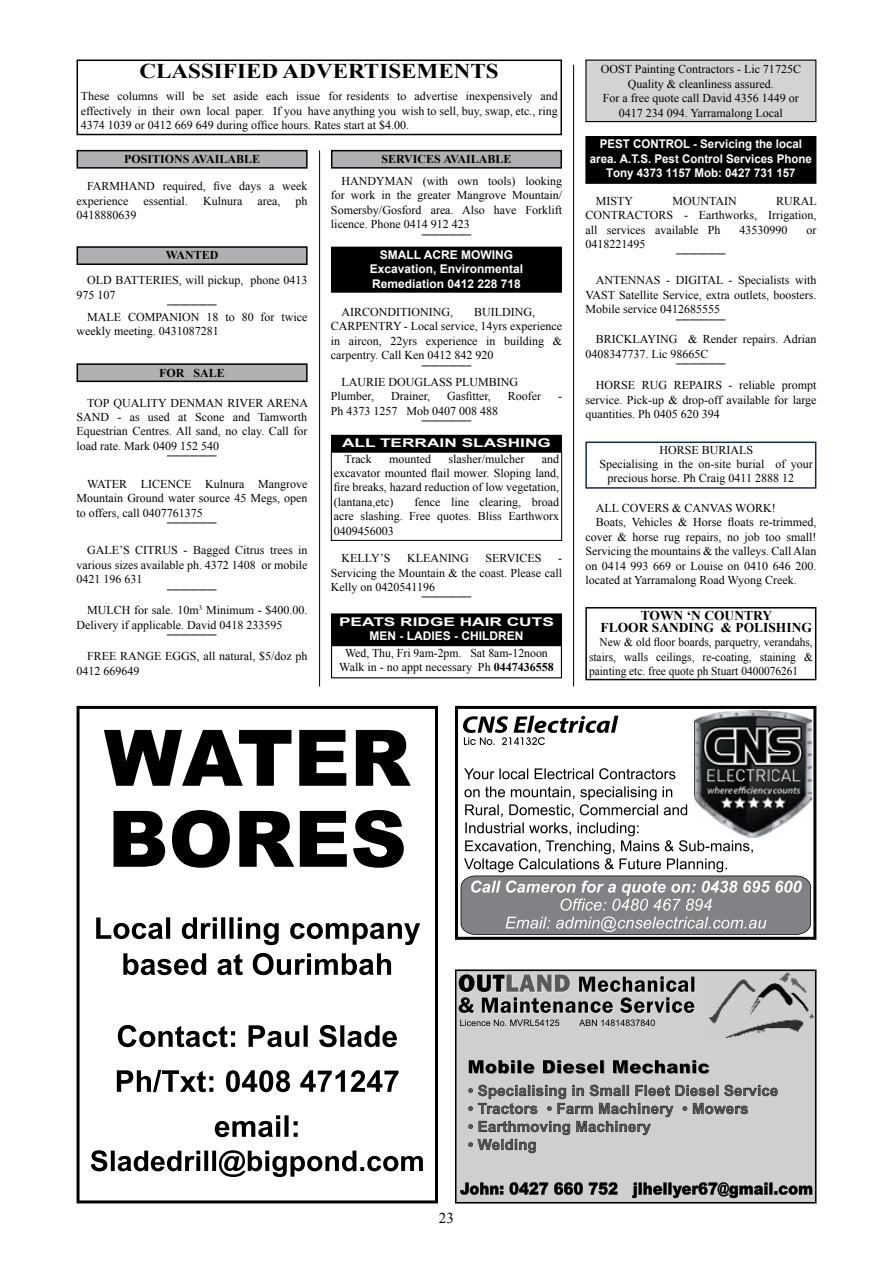
<style>
.page{position:relative;width:893px;height:1263px;background:#fff}
.page>*{position:absolute;margin:0;border:0;box-sizing:border-box;transform-origin:0 0}
.t1{font:700 21px "Times New Roman";color:#000;scale:1.1 1}
.t2{font:15px "Times New Roman";color:#000}
.t3{font:700 13.5px/12px "Times New Roman";color:#000;text-align:center}
.t4{font:12px/14.4px "Times New Roman";color:#000;text-align:justify}
.t5{font:12px/14.4px "Times New Roman";color:#000;text-align:justify;scale:.95 1}
.t6{font:700 12px/14.4px "Arial";color:#fff;text-align:center;scale:.96 1}
.t7{font:700 12px/14.4px "Arial";color:#fff;text-align:center}
.t8{font:700 12px/14.4px "Arial";color:#fff;text-align:center;scale:1.44 1}
.t9{font:700 12px "Times New Roman";color:#000}
.t10{font:800 4.5px "Rockwell";color:#000}
.s1{font-weight:700}
</style>
<div class="page">
<div style="left:332px;top:614px;width:229px;height:31px;background:#000"></div>
<div style="left:331px;top:613px;width:231px;height:33px;border:2px solid #000"></div>
<div style="left:586px;top:137px;width:230px;height:46px;background:#000"></div>
<div style="left:585px;top:136px;width:231px;height:48px;border:2px solid #000"></div>
<div style="left:332px;top:151px;width:229px;height:17px;background:#aeb0b2"></div>
<div style="left:331px;top:150px;width:231px;height:19px;border:2px solid #000"></div>
<div style="left:586px;top:60px;width:230px;height:62px;background:#d1d3d4"></div>
<div style="left:585px;top:60px;width:231px;height:62px;border:1px solid #000"></div>
<hr style="left:573px;top:65px;width:1px;height:621px;background:#000">
<hr style="left:319px;top:150px;width:1px;height:536px;background:#000">
<div style="left:585px;top:607px;width:231px;height:73px;border:2px solid #000"></div>
<div style="left:77px;top:60px;width:485px;height:75px;border:2px solid #000"></div>
<div style="left:77px;top:247px;width:230px;height:17px;background:#aeb0b2"></div>
<div style="left:77px;top:246px;width:231px;height:19px;border:2px solid #000"></div>
<div style="left:585px;top:441px;width:231px;height:48px;border:2px solid #162a51"></div>
<svg style="left:77px;top:706px;width:361px;height:497px"></svg>
<div style="left:77px;top:364px;width:230px;height:17px;background:#aeb0b2"></div>
<div style="left:77px;top:363px;width:231px;height:19px;border:2px solid #000"></div>
<svg style="left:455px;top:969px;width:361px;height:234px;background:#aeb0b1"></svg>
<svg style="left:455px;top:706px;width:361px;height:234px"></svg>
<div style="left:332px;top:247px;width:229px;height:45px;background:#000"></div>
<div style="left:331px;top:247px;width:231px;height:46px;border:2px solid #000"></div>
<div style="left:77px;top:151px;width:230px;height:17px;background:#aeb0b2"></div>
<div style="left:77px;top:150px;width:231px;height:19px;border:2px solid #000"></div>
<div style="left:331px;top:451px;width:231px;height:90px;border:1px solid #000"></div>
<div style="left:332px;top:436px;width:229px;height:16px;background:#000"></div>
<div style="left:331px;top:435px;width:231px;height:17px;border:2px solid #000"></div>
<h1 class="t1" style="left:139px;top:56px;width:328px">CLASSIFIED ADVERTISEMENTS</h1>
<p class="t4" style="left:81px;top:89px;width:478px">These columns will be set aside each issue for residents to advertise inexpensively and effectively in their own local paper. If you have anything you wish to sell, buy, swap, etc., ring 4374 1039 or 0412 669 649 during office hours. Rates start at $4.00.</p>
<p class="t9" style="left:124px;top:151px;width:91px">POSITIONS AVAILA</p>
<p class="t9" style="left:236px;top:151px;width:17px">BLE</p>
<p class="t4" style="left:77px;top:179px;width:233px;text-indent:11px">FARMHAND required, five days a week experience</p>
<p class="t4" style="left:144px;top:193px;width:46px">essential.</p>
<p class="t4" style="left:203px;top:193px;width:41px">Kulnura</p>
<p class="t4" style="left:257px;top:193px;width:24px">area,</p>
<p class="t4" style="left:296px;top:193px;width:13px">ph</p>
<p class="t4" style="left:77px;top:207px;width:61px">0418880639</p>
<p class="t9" style="left:166px;top:247px;width:54px">WANTED</p>
<p class="t4" style="left:77px;top:273px;width:233px;text-indent:11px">OLD BATTERIES, will pickup, phone 0413<br>975 107</p>
<p class="t10" style="left:167px;top:302px;width:51px">———————————</p>
<p class="t4" style="left:77px;top:309px;width:233px;text-indent:11px">MALE COMPANION 18 to 80 for twice weekly meeting. 0431087281</p>
<p class="t9" style="left:159px;top:364px;width:51px">FOR SALE</p>
<p class="t4" style="left:77px;top:395px;width:233px;text-indent:11px">TOP QUALITY DENMAN RIVER ARENA SAND - as used at Scone and Tamworth Equestrian Centres. All sand, no clay. Call for load rate. Mark 0409 152 540</p>
<p class="t10" style="left:167px;top:453px;width:51px">———————————</p>
<p class="t4" style="left:77px;top:476px;width:233px;text-indent:11px">WATER LICENCE Kulnura Mangrove Mountain Ground water source 45 Megs, open to offers, call 0407761375</p>
<p class="t10" style="left:167px;top:520px;width:51px">———————————</p>
<p class="t4" style="left:77px;top:543px;width:233px;text-indent:11px">GALE’S CITRUS - Bagged Citrus trees in various sizes available ph. 4372 1408 or mobile 0421 196 631</p>
<p class="t10" style="left:167px;top:587px;width:51px">———————————</p>
<p class="t4" style="left:77px;top:603px;width:233px;text-indent:11px">MULCH for sale. 10m<sup>3</sup> Minimum - $400.00.<br>Delivery if applicable. David 0418 233595</p>
<p class="t10" style="left:167px;top:632px;width:51px">———————————</p>
<p class="t4" style="left:77px;top:649px;width:233px;text-indent:11px">FREE RANGE EGGS, all natural, $5/doz ph<br>0412 669649</p>
<p class="t9" style="left:381px;top:150px;width:85px">SERVICES AVAILA</p>
<p class="t9" style="left:488px;top:150px;width:17px">BLE</p>
<p class="t4" style="left:331px;top:173px;width:233px;text-indent:11px">HANDYMAN (with own tools) looking for work in the greater Mangrove Mountain/ Somersby/Gosford area. Also have Forklift licence. Phone 0414 912 423</p>
<p class="t10" style="left:422px;top:231px;width:51px">———————————</p>
<p class="t7" style="left:370px;top:248px;width:155px">SMALL ACRE MOWING<br>Excavation, Environmental<br>Remediation 0412 228 718</p>
<p class="t4" style="left:331px;top:304px;width:233px;text-align:left;text-indent:143px">BUILDING,<br>CARPENTRY - Local service, 14yrs experience in aircon, 22yrs experience in building &amp; carpentry. Call Ken 0412 842 920</p>
<p class="t10" style="left:422px;top:362px;width:51px">———————————</p>
<p class="t4" style="left:331px;top:375px;width:189px;text-indent:11px">LAURIE DOUGLASS PLUMBING<br>Plumber,</p>
<p class="t4" style="left:342px;top:304px;width:113px">AIRCONDITIONING,</p>
<p class="t4" style="left:391px;top:389px;width:41px">Drainer,</p>
<p class="t4" style="left:447px;top:389px;width:45px">Gasfitter,</p>
<p class="t4" style="left:508px;top:389px;width:35px">Roofer</p>
<p class="t4" style="left:558px;top:389px;width:5px">-</p>
<p class="t4" style="left:331px;top:403px;width:169px">Ph 4373 1257 Mob 0407 008 488</p>
<p class="t10" style="left:422px;top:418px;width:51px">———————————</p>
<p class="t8" style="left:342px;top:436px;width:147px">ALL TERRAIN SLASHING</p>
<p class="t4" style="left:334px;top:451px;width:227px;text-indent:208px">and excavator mounted flail mower. Sloping land, fire breaks, hazard reduction of low vegetation, (lantana,etc)</p>
<p class="t4" style="left:344px;top:451px;width:29px">Track</p>
<p class="t4" style="left:389px;top:451px;width:43px">mounted</p>
<p class="t4" style="left:449px;top:451px;width:77px">slasher/mulcher</p>
<p class="t4" style="left:334px;top:494px;width:227px;text-indent:81px">fence line clearing, broad acre slashing. Free quotes. Bliss Earthworx 0409456003</p>
<p class="t4" style="left:342px;top:551px;width:50px">KELLY’S</p>
<p class="t4" style="left:407px;top:551px;width:63px">KLEANING</p>
<p class="t4" style="left:486px;top:551px;width:57px">SERVICES</p>
<p class="t4" style="left:331px;top:551px;width:233px;text-indent:227px">- Servicing the Mountain &amp; the coast. Please call Kelly on 0420541196</p>
<p class="t10" style="left:422px;top:594px;width:51px">———————————</p>
<p class="t8" style="left:339px;top:615px;width:151px">PEATS RIDGE HAIR CUTS<br>MEN - LADIES - CHILDREN</p>
<p class="t4" style="left:339px;top:645px;width:216px;text-align:center">Wed, Thu, Fri 9am-2pm. Sat 8am-12noon<br>Walk in - no appt necessary Ph <span class="s1">0447436558</span></p>
<p class="t4" style="left:601px;top:62px;width:202px;text-align:center">OOST Painting Contractors - Lic 71725C Quality &amp; cleanliness assured.<br>For a free quote call David 4356 1449 or 0417 234 094. Yarramalong Local</p>
<p class="t6" style="left:590px;top:137px;width:233px">PEST CONTROL - Servicing the local area. A.T.S. Pest Control Services Phone<br>Tony 4373 1157 Mob: 0427 731 157</p>
<p class="t4" style="left:585px;top:193px;width:233px;text-indent:191px">RURAL CONTRACTORS - Earthworks, Irrigation, all services available Ph</p>
<p class="t4" style="left:596px;top:193px;width:39px">MISTY</p>
<p class="t4" style="left:672px;top:193px;width:66px">MOUNTAIN</p>
<p class="t4" style="left:739px;top:222px;width:49px">43530990</p>
<p class="t4" style="left:806px;top:222px;width:11px">or</p>
<p class="t4" style="left:585px;top:237px;width:61px">0418221495</p>
<p class="t10" style="left:676px;top:251px;width:51px">———————————</p>
<p class="t4" style="left:585px;top:273px;width:233px;text-indent:11px">ANTENNAS - DIGITAL - Specialists with VAST Satellite Service, extra outlets, boosters.<br>Mobile service 0412685555</p>
<p class="t10" style="left:676px;top:316px;width:51px">———————————</p>
<p class="t4" style="left:585px;top:332px;width:233px;text-indent:11px">BRICKLAYING &amp; Render repairs. Adrian<br>0408347737. Lic 98665C</p>
<p class="t10" style="left:676px;top:361px;width:51px">———————————</p>
<p class="t4" style="left:585px;top:378px;width:233px;text-indent:11px">HORSE RUG REPAIRS - reliable prompt service. Pick-up &amp; drop-off available for large quantities. Ph 0405 620 394</p>
<p class="t4" style="left:659px;top:442px;width:95px">HORSE BURIALS</p>
<p class="t4" style="left:600px;top:456px;width:215px">Specialising in the on-site burial of your</p>
<p class="t4" style="left:608px;top:471px;width:188px">precious horse. Ph Craig 0411 2888 12</p>
<p class="t4" style="left:596px;top:500px;width:181px">ALL COVERS &amp; CANVAS WORK!</p>
<p class="t4" style="left:596px;top:515px;width:222px">Boats, Vehicles &amp; Horse floats re-trimmed,</p>
<p class="t4" style="left:585px;top:529px;width:233px">cover &amp; horse rug repairs, no job too small!</p>
<p class="t4" style="left:585px;top:544px;width:233px">Servicing the mountains &amp; the valleys. Call Alan</p>
<p class="t4" style="left:585px;top:558px;width:233px">on 0414 993 669 or Louise on 0410 646 200.</p>
<p class="t4" style="left:585px;top:572px;width:213px">located at Yarramalong Road Wyong Creek.</p>
<p class="t3" style="left:600px;top:609px;width:213px">TOWN ‘N COUNTRY<br>FLOOR SANDING &amp; POLISHING</p>
<p class="t5" style="left:589px;top:635px;width:237px;text-indent:11px">New &amp; old floor boards, parquetry, verandahs, stairs, walls ceilings, re-coating, staining &amp; painting etc. free quote ph Stuart 0400076261</p>
<p class="t2" style="left:439px;top:1208px;width:16px">23</p>
</div>
